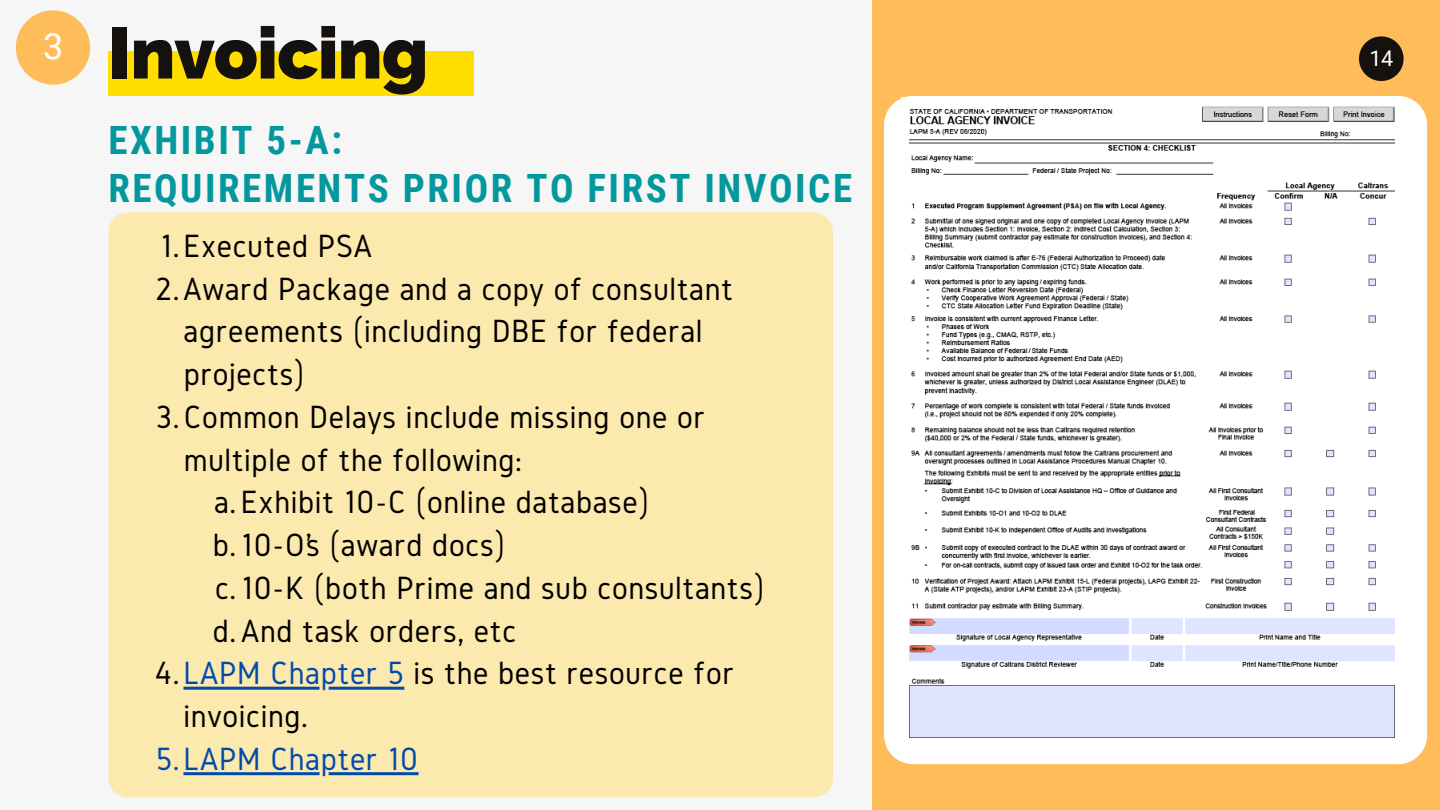
<style>
.page{position:relative;width:1440px;height:810px;background:#f6f6f6}
.page>*{position:absolute;margin:0;border:0;box-sizing:border-box;transform-origin:0 0}
.t1{font:800 72px "Raleway";letter-spacing:-.01em;color:#14110f}
.t2{font:700 39px/48.8px "Roboto Condensed";letter-spacing:.065em;color:#03989e}
.t3{font:36px "Roboto";color:#fff}
.t4{font:33.4px "Gidole";letter-spacing:.02em;color:#000}
.t5{font:33.4px "Gidole";letter-spacing:.02em;color:#004aad}
.t6{font:21.6px "Roboto";color:#fff}
.s1{color:#004aad}
</style>
<div class="page">
<div style="left:873px;top:0;width:567px;height:810px;background:#ffbd59"></div>
<div style="left:884px;top:96px;width:543px;height:668px;background:#fff;border-radius:29px"></div>
<svg style="left:16px;top:10px;width:74px;height:75px"></svg>
<div style="left:108px;top:52px;width:366px;height:44px;background:#ffde00"></div>
<div style="left:108px;top:213px;width:725px;height:585px;background:#fbe9ad;border-radius:19px"></div>
<svg style="left:1359px;top:36px;width:45px;height:45px"></svg>
<img style="left:909px;top:106px;width:486px;height:632px">
<svg style="left:183px;top:687px;width:221px;height:3px"></svg>
<svg style="left:183px;top:772px;width:236px;height:3px"></svg>
<p class="t3" style="left:43px;top:26px;width:22px">3</p>
<h1 class="t1" style="left:108px;top:11px;width:321px">Invoicing</h1>
<p class="t2" style="left:108px;top:116px;width:745px">EXHIBIT 5-A:<br>REQUIREMENTS PRIOR TO FIRST INVOICE</p>
<p class="t4" style="left:160px;top:227px;width:213px">1.Executed PSA</p>
<p class="t4" style="left:155px;top:270px;width:579px">2.Award Package and a copy of consultant</p>
<p class="t4" style="left:184px;top:313px;width:521px">agreements (including DBE for federal</p>
<p class="t4" style="left:184px;top:356px;width:122px">projects)</p>
<p class="t4" style="left:156px;top:398px;width:551px">3.Common Delays include missing one or</p>
<p class="t4" style="left:184px;top:441px;width:340px">multiple of the following:</p>
<p class="t4" style="left:214px;top:484px;width:437px">a.Exhibit 10-C (online database)</p>
<p class="t4" style="left:213px;top:527px;width:294px">b.10-O’s (award docs)</p>
<p class="t4" style="left:215px;top:569px;width:551px">c.10-K (both Prime and sub consultants)</p>
<p class="t4" style="left:213px;top:612px;width:305px">d.And task orders, etc</p>
<p class="t4" style="left:155px;top:655px;width:581px">4.<span class="s1">LAPM Chapter 5</span> is the best resource for</p>
<p class="t4" style="left:184px;top:698px;width:126px">invoicing.</p>
<p class="t5" style="left:156px;top:740px;width:264px">5.LAPM Chapter 10</p>
<p class="t6" style="left:1369px;top:46px;width:26px">14</p>
</div>
